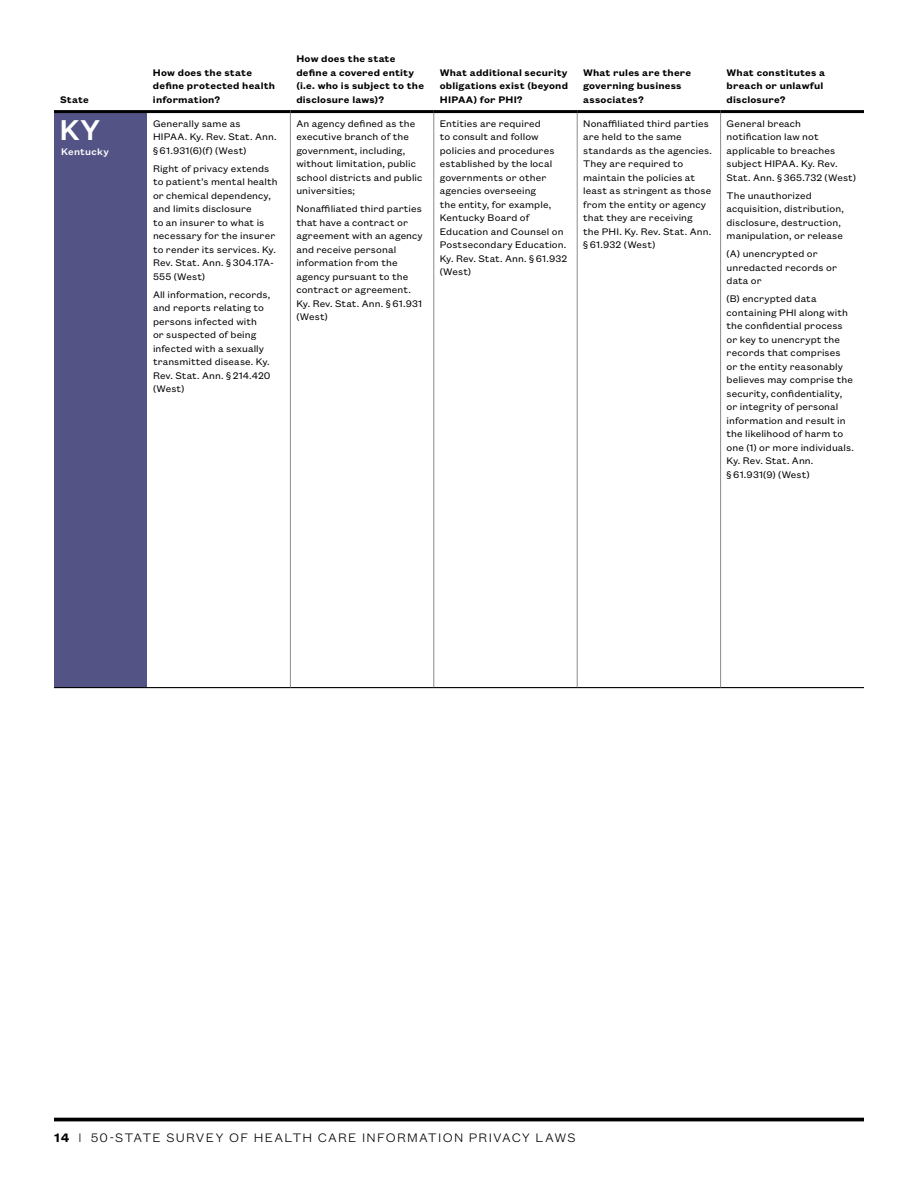
<style>
.page{position:relative;width:918px;height:1188px;background:#fff}
.page>*{position:absolute;margin:0;border:0;box-sizing:border-box;transform-origin:0 0}
.t1{font:500 31.5px "Founders Grotesk";color:#fff}
.t2{font:300 13.5px "Founders Grotesk Text";letter-spacing:.09em;color:#000}
.t3{font:10.5px/13.5px "Founders Grotesk Text";letter-spacing:.01em;color:#000}
.t4{font:600 10.5px/13.5px "Founders Grotesk Text";letter-spacing:.015em;color:#000}
.t5{font:500 10.5px "Founders Grotesk Text";letter-spacing:.015em;color:#fff}
.s1{font-weight:600}
</style>
<div class="page">
<div style="left:54px;top:112px;width:93px;height:576px;background:#535386"></div>
<hr style="left:54px;top:110px;width:93px;height:3px;background:#000">
<hr style="left:147px;top:110px;width:143px;height:3px;background:#000">
<hr style="left:290px;top:110px;width:144px;height:3px;background:#000">
<hr style="left:434px;top:110px;width:143px;height:3px;background:#000">
<hr style="left:577px;top:110px;width:144px;height:3px;background:#000">
<hr style="left:721px;top:110px;width:143px;height:3px;background:#000">
<hr style="left:290px;top:113px;width:1px;height:574px;background:#8a8c8e">
<hr style="left:434px;top:113px;width:1px;height:574px;background:#8a8c8e">
<hr style="left:577px;top:113px;width:1px;height:574px;background:#8a8c8e">
<hr style="left:720px;top:113px;width:1px;height:574px;background:#8a8c8e">
<hr style="left:54px;top:687px;width:93px;height:1px;background:#000">
<hr style="left:147px;top:687px;width:143px;height:1px;background:#000">
<hr style="left:290px;top:687px;width:144px;height:1px;background:#000">
<hr style="left:434px;top:687px;width:143px;height:1px;background:#000">
<hr style="left:577px;top:687px;width:144px;height:1px;background:#000">
<hr style="left:721px;top:687px;width:143px;height:1px;background:#000">
<hr style="left:54px;top:1118px;width:810px;height:3px;background:#000">
<p class="t4" style="left:60px;top:92px;width:30px">State</p>
<h1 class="t1" style="left:60px;top:110px;width:42px">KY</h1>
<p class="t5" style="left:61px;top:144px;width:49px">Kentucky</p>
<p class="t4" style="left:153px;top:65px;width:124px">How does the state define protected health information?</p>
<p class="t3" style="left:153px;top:116px;width:125px">Generally same as<br>HIPAA. Ky. Rev. Stat. Ann. § 61.931(6)(f) (West)</p>
<p class="t3" style="left:153px;top:161px;width:126px">Right of privacy extends to patient’s mental health or chemical dependency, and limits disclosure<br>to an insurer to what is necessary for the insurer to render its services. Ky.<br>Rev. Stat. Ann. § 304.17A-<br>555 (West)</p>
<p class="t3" style="left:153px;top:287px;width:119px">All information, records, and reports relating to persons infected with<br>or suspected of being infected with a sexually transmitted disease. Ky.<br>Rev. Stat. Ann. § 214.420 (West)</p>
<p class="t4" style="left:296px;top:51px;width:129px">How does the state define a covered entity (i.e. who is subject to the disclosure laws)?</p>
<p class="t3" style="left:296px;top:116px;width:128px">An agency defined as the executive branch of the government, including, without limitation, public school districts and public universities;</p>
<p class="t3" style="left:296px;top:201px;width:128px">Nonaffiliated third parties that have a contract or agreement with an agency and receive personal information from the agency pursuant to the contract or agreement.<br>Ky. Rev. Stat. Ann. § 61.931 (West)</p>
<p class="t4" style="left:440px;top:65px;width:130px;text-align:justify">What additional security obligations exist (beyond HIPAA) for PHI?</p>
<p class="t4" style="left:583px;top:65px;width:110px">What rules are there governing business associates?</p>
<p class="t4" style="left:727px;top:65px;width:100px">What constitutes a breach or unlawful disclosure?</p>
<p class="t3" style="left:440px;top:116px;width:129px">Entities are required<br>to consult and follow policies and procedures established by the local governments or other agencies overseeing<br>the entity, for example,<br>Kentucky Board of<br>Education and Counsel on<br>Postsecondary Education.<br>Ky. Rev. Stat. Ann. § 61.932 (West)</p>
<p class="t3" style="left:583px;top:116px;width:130px">Nonaffiliated third parties are held to the same standards as the agencies.<br>They are required to maintain the policies at least as stringent as those from the entity or agency that they are receiving<br>the PHI. Ky. Rev. Stat. Ann. § 61.932 (West)</p>
<p class="t3" style="left:727px;top:116px;width:131px">General breach notification law not applicable to breaches subject HIPAA. Ky. Rev.<br>Stat. Ann. § 365.732 (West)</p>
<p class="t3" style="left:727px;top:188px;width:119px">The unauthorized acquisition, distribution, disclosure, destruction, manipulation, or release</p>
<p class="t3" style="left:727px;top:246px;width:112px">(A) unencrypted or unredacted records or data or</p>
<p class="t3" style="left:727px;top:291px;width:129px">(B) encrypted data containing PHI along with the confidential process or key to unencrypt the records that comprises or the entity reasonably believes may comprise the security, confidentiality, or integrity of personal information and result in the likelihood of harm to one (1) or more individuals.<br>Ky. Rev. Stat. Ann.<br>§ 61.931(9) (West)</p>
<p class="t2" style="left:54px;top:1128px;width:523px"><span class="s1">14</span> | 50-STATE SURVEY OF HEALTH CARE INFORMATION PRIVACY LAWS</p>
</div>
